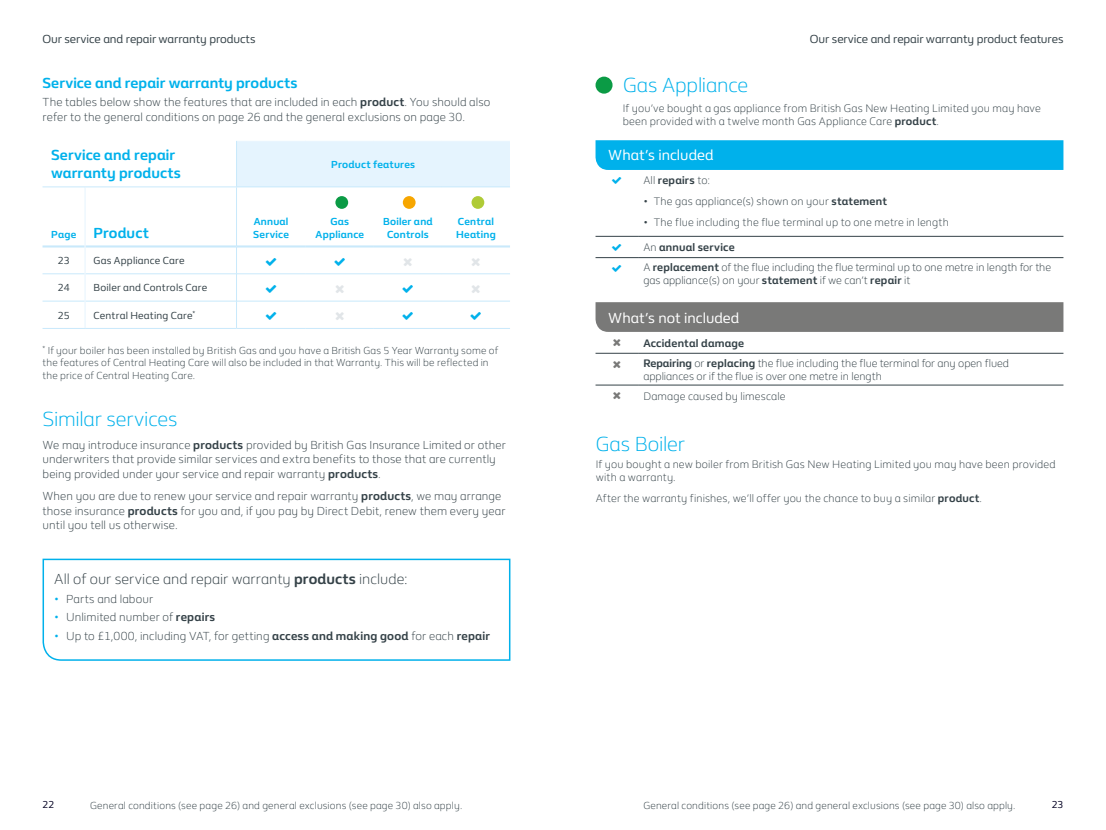
<style>
.page{position:relative;width:1106px;height:830px;background:#fff}
.page>*{position:absolute;margin:0;border:0;box-sizing:border-box;transform-origin:0 0}
.t1{font:300 21px "BG Flame";letter-spacing:-.01em;color:#00b1eb}
.t2{font:700 15px/18px "BG Flame";letter-spacing:.005em;color:#00b1eb}
.t3{font:300 15px "BG Flame";color:#354248}
.t4{font:15px "BG Flame";color:#fff}
.t5{font:300 12px/14.4px "BG Flame";letter-spacing:.01em;color:#354248}
.t6{font:12px "BG Flame";letter-spacing:-.005em;color:#354248}
.t7{font:300 11.25px/20.1px "BG Flame";letter-spacing:.01em;color:#354248}
.t8{font:700 11.25px "BG Flame";letter-spacing:.02em;color:#354248}
.t9{font:300 10.5px/12.6px "BG Flame";letter-spacing:.015em;color:#354248}
.t10{font:700 10.5px/12.6px "BG Flame";letter-spacing:.02em;color:#00b1eb}
.t11{font:10.5px "BG Flame";letter-spacing:.015em;color:#354248}
.t12{font:10.35px "BG Flame";color:#030022}
.s1{font-weight:700}
.s2{font-size:10.5px}
.s3{color:#00b1eb}
.s4{font-weight:300}
</style>
<div class="page">
<svg style="left:595px;top:302px;width:469px;height:30px;background:#7a7a79"></svg>
<hr style="left:595px;top:353px;width:43px;height:1px;background:#354248">
<hr style="left:638px;top:353px;width:425px;height:1px;background:#354248">
<hr style="left:595px;top:384px;width:43px;height:1px;background:#354248">
<hr style="left:638px;top:384px;width:425px;height:1px;background:#354248">
<svg style="left:595px;top:140px;width:469px;height:30px;background:#03b2eb"></svg>
<hr style="left:638px;top:236px;width:425px;height:1px;background:#354248">
<hr style="left:638px;top:257px;width:425px;height:1px;background:#354248">
<hr style="left:595px;top:236px;width:43px;height:1px;background:#354248">
<hr style="left:595px;top:257px;width:43px;height:1px;background:#354248">
<div style="left:595px;top:77px;width:17px;height:17px;background:#0b9b45;border-radius:50%"></div>
<svg style="left:42px;top:558px;width:469px;height:103px"></svg>
<div style="left:236px;top:141px;width:274px;height:46px;background:#e5f4fe"></div>
<hr style="left:43px;top:245px;width:42px;height:2px;background:#c9e9fb">
<hr style="left:85px;top:245px;width:151px;height:2px;background:#c9e9fb">
<hr style="left:237px;top:245px;width:69px;height:2px;background:#c9e9fb">
<hr style="left:306px;top:245px;width:68px;height:2px;background:#c9e9fb">
<hr style="left:374px;top:245px;width:68px;height:2px;background:#c9e9fb">
<hr style="left:442px;top:245px;width:68px;height:2px;background:#c9e9fb">
<hr style="left:43px;top:273px;width:42px;height:1px;background:#c9e9fb">
<hr style="left:85px;top:273px;width:151px;height:1px;background:#c9e9fb">
<hr style="left:237px;top:273px;width:69px;height:1px;background:#c9e9fb">
<hr style="left:306px;top:273px;width:68px;height:1px;background:#c9e9fb">
<hr style="left:374px;top:273px;width:68px;height:1px;background:#c9e9fb">
<hr style="left:442px;top:273px;width:68px;height:1px;background:#c9e9fb">
<hr style="left:43px;top:300px;width:42px;height:1px;background:#c9e9fb">
<hr style="left:85px;top:300px;width:151px;height:1px;background:#c9e9fb">
<hr style="left:237px;top:300px;width:69px;height:1px;background:#c9e9fb">
<hr style="left:306px;top:300px;width:68px;height:1px;background:#c9e9fb">
<hr style="left:374px;top:300px;width:68px;height:1px;background:#c9e9fb">
<hr style="left:442px;top:300px;width:68px;height:1px;background:#c9e9fb">
<hr style="left:43px;top:328px;width:42px;height:1px;background:#c9e9fb">
<hr style="left:85px;top:328px;width:151px;height:1px;background:#c9e9fb">
<hr style="left:236px;top:328px;width:70px;height:1px;background:#c9e9fb">
<hr style="left:306px;top:328px;width:68px;height:1px;background:#c9e9fb">
<hr style="left:374px;top:328px;width:68px;height:1px;background:#c9e9fb">
<hr style="left:442px;top:328px;width:68px;height:1px;background:#c9e9fb">
<hr style="left:85px;top:186px;width:151px;height:1px;background:#c9e9fb">
<hr style="left:236px;top:186px;width:70px;height:1px;background:#c9e9fb">
<hr style="left:306px;top:186px;width:68px;height:1px;background:#c9e9fb">
<hr style="left:374px;top:186px;width:68px;height:1px;background:#c9e9fb">
<hr style="left:442px;top:186px;width:68px;height:1px;background:#c9e9fb">
<hr style="left:85px;top:187px;width:1px;height:59px;background:#e5f4fe">
<svg style="left:85px;top:246px;width:1px;height:82px"></svg>
<hr style="left:236px;top:141px;width:1px;height:45px;background:#c9e9fb">
<hr style="left:236px;top:187px;width:1px;height:59px;background:#c9e9fb">
<svg style="left:236px;top:246px;width:1px;height:82px"></svg>
<hr style="left:43px;top:186px;width:42px;height:1px;background:#c9e9fb">
<div style="left:335px;top:196px;width:13px;height:13px;background:#0b9b45;border-radius:50%"></div>
<div style="left:403px;top:196px;width:12px;height:13px;background:#f7a600;border-radius:50%"></div>
<div style="left:471px;top:196px;width:13px;height:13px;background:#afcb37;border-radius:50%"></div>
<p class="t6" style="left:43px;top:31px;width:214px">Our service and repair warranty products</p>
<h2 class="t2" style="left:43px;top:73px;width:256px">Service and repair warranty products</h2>
<p class="t5" style="left:43px;top:95px;width:449px">The tables below show the features that are included in each <span class="s1">product</span>. You should also refer to the general conditions on page 26 and the general exclusions on page 30.</p>
<h2 class="t2" style="left:51px;top:146px;width:131px">Service and repair warranty products</h2>
<p class="t10" style="left:331px;top:157px;width:85px">Product features</p>
<h2 class="t2" style="left:51px;top:223px;width:99px"><span class="s2">Page</span> Product</h2>
<p class="t10" style="left:253px;top:215px;width:37px">Annual<br>Service</p>
<p class="t10" style="left:316px;top:215px;width:50px;text-align:center">Gas<br>Appliance</p>
<p class="t10" style="left:383px;top:215px;width:51px;text-align:center">Boiler and<br>Controls</p>
<p class="t10" style="left:456px;top:215px;width:41px">Central<br>Heating</p>
<p class="t11" style="left:58px;top:253px;width:14px">23</p>
<p class="t11" style="left:94px;top:253px;width:92px">Gas Appliance Care</p>
<p class="t11" style="left:58px;top:280px;width:13px">24</p>
<p class="t11" style="left:94px;top:280px;width:115px">Boiler and Controls Care</p>
<p class="t11" style="left:58px;top:308px;width:13px">25</p>
<p class="t11" style="left:94px;top:308px;width:103px">Central Heating Care<sup>*</sup></p>
<p class="t9" style="left:43px;top:343px;width:457px"><sup>*</sup> If your boiler has been installed by British Gas and you have a British Gas 5 Year Warranty some of the features of Central Heating Care will also be included in that Warranty. This will be reflected in the price of Central Heating Care.</p>
<h1 class="t1" style="left:43px;top:404px;width:136px">Similar services</h1>
<p class="t5" style="left:43px;top:437px;width:465px">We may introduce insurance <span class="s1">products</span> provided by British Gas Insurance Limited or other underwriters that provide similar services and extra benefits to those that are currently being provided under your service and repair warranty <span class="s1">products</span>.</p>
<p class="t5" style="left:43px;top:488px;width:464px">When you are due to renew your service and repair warranty <span class="s1">products</span>, we may arrange those insurance <span class="s1">products</span> for you and, if you pay by Direct Debit, renew them every year until you tell us otherwise.</p>
<h2 class="t3" style="left:54px;top:568px;width:355px">All of our service and repair warranty <span class="s1">products</span> include:</h2>
<p class="t5" style="left:54px;top:590px;width:100px"><span class="s3">•</span> Parts and labour</p>
<p class="t5" style="left:54px;top:609px;width:162px"><span class="s3">•</span> Unlimited number of <span class="s1">repairs</span></p>
<p class="t5" style="left:54px;top:628px;width:437px"><span class="s3">•</span> Up to £1,000, including VAT, for getting <span class="s1">access and making good</span> for each <span class="s1">repair</span></p>
<h1 class="t1" style="left:623px;top:71px;width:126px">Gas Appliance</h1>
<p class="t6" style="left:810px;top:31px;width:255px">Our service and repair warranty product features</p>
<p class="t7" style="left:622px;top:102px;width:419px;line-height:12.8px">If you’ve bought a gas appliance from British Gas New Heating Limited you may have been provided with a twelve month Gas Appliance Care <span class="s1">product</span>.</p>
<h2 class="t4" style="left:608px;top:145px;width:107px">What’s included</h2>
<p class="t8" style="left:643px;top:172px;width:68px"><span class="s4">All</span> repairs <span class="s4">to:</span></p>
<p class="t7" style="left:643px;top:190px;width:245px">• The gas appliance(s) shown on your <span class="s1">statement</span></p>
<p class="t7" style="left:643px;top:212px;width:307px">• The flue including the flue terminal up to one metre in length</p>
<p class="t7" style="left:643px;top:237px;width:409px">An <span class="s1">annual service<br></span>A <span class="s1">replacement</span> of the flue including the flue terminal up to one metre in length for the</p>
<p class="t7" style="left:643px;top:270px;width:268px">gas appliance(s) on your <span class="s1">statement</span> if we can’t <span class="s1">repair</span> it</p>
<h2 class="t4" style="left:608px;top:307px;width:132px">What’s not included</h2>
<p class="t7" style="left:643px;top:332px;width:367px"><span class="s1">Accidental damage<br>Repairing</span> or <span class="s1">replacing</span> the flue including the flue terminal for any open flued</p>
<p class="t7" style="left:643px;top:365px;width:240px">appliances or if the flue is over one metre in length<br>Damage caused by limescale</p>
<h1 class="t1" style="left:595px;top:429px;width:91px">Gas Boiler</h1>
<p class="t7" style="left:595px;top:457px;width:461px;line-height:12.8px">If you bought a new boiler from British Gas New Heating Limited you may have been provided with a warranty.</p>
<p class="t7" style="left:595px;top:487px;width:388px">After the warranty finishes, we’ll offer you the chance to buy a similar <span class="s1">product</span>.</p>
<p class="t12" style="left:43px;top:797px;width:13px">22</p>
<p class="t9" style="left:90px;top:798px;width:373px">General conditions (see page 26) and general exclusions (see page 30) also apply.</p>
<p class="t9" style="left:643px;top:798px;width:373px">General conditions (see page 26) and general exclusions (see page 30) also apply.</p>
<p class="t12" style="left:1051px;top:797px;width:13px">23</p>
</div>
